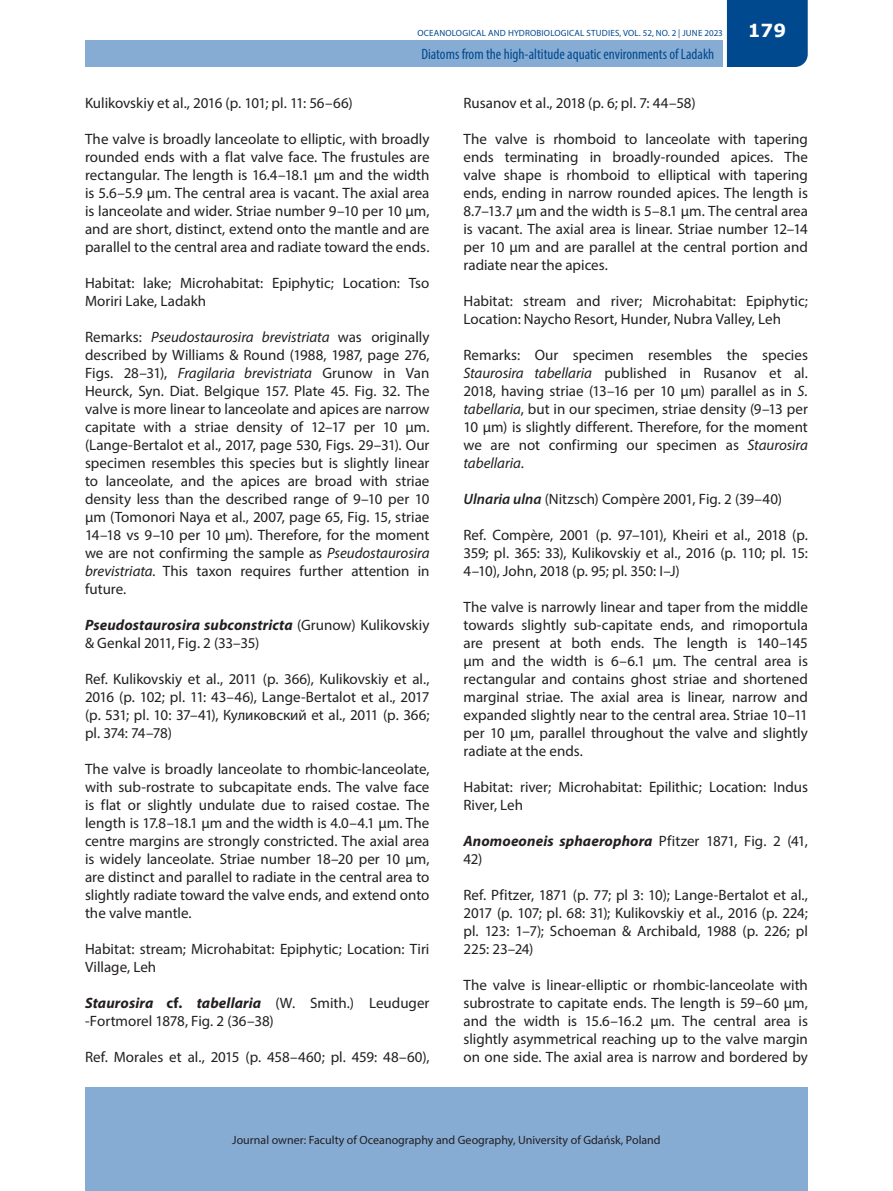
<style>
.page{position:relative;width:893px;height:1191px;background:#fff}
.page>*{position:absolute;margin:0;border:0;box-sizing:border-box;transform-origin:0 0}
.t1{font:700 18px "Verdana";color:#fff}
.t2{font:15px/18px "Myriad Pro";color:#231f20;text-align:justify}
.t3{font:condensed 15px "Myriad Pro";color:#01498e}
.t4{font:12px "Myriad Pro";color:#231f20}
.t5{font:9px "Myriad Pro";letter-spacing:.02em;color:#01498e}
.s1{font-style:italic}
.s2{font-weight:700;font-style:italic}
.s3{font-weight:700}
.s4{font-weight:600;font-style:italic}
</style>
<div class="page">
<div style="left:85px;top:40px;width:637px;height:27px;background:#87acd4"></div>
<div style="left:85px;top:1087px;width:723px;height:104px;background:#87acd4"></div>
<div style="left:727px;top:0;width:81px;height:67px;background:#01498e"></div>
<p class="t5" style="left:417px;top:28px;width:307px">OCEANOLOGICAL AND HYDROBIOLOGICAL STUDIES, VOL. 52, NO. 2 | JUNE 2023</p>
<p class="t3" style="left:421px;top:45px;width:294px">Diatoms from the high-altitude aquatic environments of Ladakh</p>
<p class="t1" style="left:748px;top:18px;width:40px">179</p>
<p class="t2" style="left:85px;top:94px;width:269px">Kulikovskiy et al., 2016 (p. 101; pl. 11: 56–66)</p>
<p class="t2" style="left:85px;top:130px;width:346px">The valve is broadly lanceolate to elliptic, with broadly rounded ends with a flat valve face. The frustules are rectangular. The length is 16.4–18.1 µm and the width is 5.6–5.9 µm. The central area is vacant. The axial area is lanceolate and wider. Striae number 9–10 per 10 µm, and are short, distinct, extend onto the mantle and are parallel to the central area and radiate toward the ends.</p>
<p class="t2" style="left:85px;top:274px;width:346px">Habitat: lake; Microhabitat: Epiphytic; Location: Tso<br>Moriri Lake, Ladakh</p>
<p class="t2" style="left:85px;top:328px;width:346px">Remarks: <span class="s1">Pseudostaurosira brevistriata</span> was originally described by Williams &amp; Round (1988, 1987, page 276, Figs. 28–31), <span class="s1">Fragilaria brevistriata</span> Grunow in Van Heurck, Syn. Diat. Belgique 157. Plate 45. Fig. 32. The valve is more linear to lanceolate and apices are narrow capitate with a striae density of 12–17 per 10 μm. (Lange-Bertalot et al., 2017, page 530, Figs. 29–31). Our specimen resembles this species but is slightly linear to lanceolate, and the apices are broad with striae density less than the described range of 9–10 per 10 µm (Tomonori Naya et al., 2007, page 65, Fig. 15, striae 14–18 vs 9–10 per 10 µm). Therefore, for the moment we are not confirming the sample as <span class="s1">Pseudostaurosira brevistriata.</span> This taxon requires further attention in future.</p>
<p class="t2" style="left:85px;top:616px;width:346px"><span class="s2">Pseudostaurosira subconstricta</span> (Grunow) Kulikovskiy &amp; Genkal 2011, Fig. 2 (33–35)</p>
<p class="t2" style="left:85px;top:670px;width:346px">Ref. Kulikovskiy et al., 2011 (p. 366), Kulikovskiy et al., 2016 (p. 102; pl. 11: 43–46), Lange-Bertalot et al., 2017 (p. 531; pl. 10: 37–41), Куликовский et al., 2011 (p. 366; pl. 374: 74–78)</p>
<p class="t2" style="left:85px;top:760px;width:346px">The valve is broadly lanceolate to rhombic-lanceolate, with sub-rostrate to subcapitate ends. The valve face is flat or slightly undulate due to raised costae. The length is 17.8–18.1 μm and the width is 4.0–4.1 μm. The centre margins are strongly constricted. The axial area is widely lanceolate. Striae number 18–20 per 10 µm, are distinct and parallel to radiate in the central area to slightly radiate toward the valve ends, and extend onto the valve mantle.</p>
<p class="t2" style="left:85px;top:940px;width:346px">Habitat: stream; Microhabitat: Epiphytic; Location: Tiri<br>Village, Leh</p>
<p class="t2" style="left:85px;top:994px;width:346px"><span class="s2">Staurosira</span> <span class="s3">cf.</span> <span class="s2">tabellaria</span> (W. Smith.) Leuduger -Fortmorel 1878, Fig. 2 (36–38)</p>
<p class="t2" style="left:85px;top:1048px;width:346px">Ref. Morales et al., 2015 (p. 458–460; pl. 459: 48–60),</p>
<p class="t2" style="left:463px;top:94px;width:234px">Rusanov et al., 2018 (p. 6; pl. 7: 44–58)</p>
<p class="t2" style="left:463px;top:130px;width:346px">The valve is rhomboid to lanceolate with tapering ends terminating in broadly-rounded apices. The valve shape is rhomboid to elliptical with tapering ends, ending in narrow rounded apices. The length is 8.7–13.7 μm and the width is 5–8.1 μm. The central area is vacant. The axial area is linear. Striae number 12–14 per 10 μm and are parallel at the central portion and radiate near the apices.</p>
<p class="t2" style="left:463px;top:292px;width:346px">Habitat: stream and river; Microhabitat: Epiphytic;<br>Location: Naycho Resort, Hunder, Nubra Valley, Leh</p>
<p class="t2" style="left:463px;top:346px;width:346px">Remarks: Our specimen resembles the species <span class="s1">Staurosira tabellaria</span> published in Rusanov et al.<br>2018, having striae (13–16 per 10 μm) parallel as in <span class="s1">S. tabellaria</span>, but in our specimen, striae density (9–13 per 10 μm) is slightly different. Therefore, for the moment we are not confirming our specimen as <span class="s1">Staurosira tabellaria</span>.</p>
<p class="t2" style="left:463px;top:490px;width:320px"><span class="s4">Ulnaria ulna</span> (Nitzsch) Compère 2001, Fig. 2 (39–40)</p>
<p class="t2" style="left:463px;top:526px;width:346px">Ref. Compère, 2001 (p. 97–101), Kheiri et al., 2018 (p.<br>359; pl. 365: 33), Kulikovskiy et al., 2016 (p. 110; pl. 15:<br>4–10), John, 2018 (p. 95; pl. 350: I–J)</p>
<p class="t2" style="left:463px;top:598px;width:346px">The valve is narrowly linear and taper from the middle towards slightly sub-capitate ends, and rimoportula are present at both ends. The length is 140–145 µm and the width is 6–6.1 µm. The central area is rectangular and contains ghost striae and shortened marginal striae. The axial area is linear, narrow and expanded slightly near to the central area. Striae 10–11 per 10 µm, parallel throughout the valve and slightly radiate at the ends.</p>
<p class="t2" style="left:463px;top:778px;width:346px">Habitat: river; Microhabitat: Epilithic; Location: Indus<br>River, Leh</p>
<p class="t2" style="left:463px;top:832px;width:346px"><span class="s2">Anomoeoneis sphaerophora</span> Pfitzer 1871, Fig. 2 (41,<br>42)</p>
<p class="t2" style="left:463px;top:886px;width:346px">Ref. Pfitzer, 1871 (p. 77; pl 3: 10); Lange-Bertalot et al., 2017 (p. 107; pl. 68: 31); Kulikovskiy et al., 2016 (p. 224; pl. 123: 1–7); Schoeman &amp; Archibald, 1988 (p. 226; pl 225: 23–24)</p>
<p class="t2" style="left:463px;top:976px;width:346px">The valve is linear-elliptic or rhombic-lanceolate with subrostrate to capitate ends. The length is 59–60 µm, and the width is 15.6–16.2 µm. The central area is slightly asymmetrical reaching up to the valve margin on one side. The axial area is narrow and bordered by</p>
<p class="t4" style="left:232px;top:1132px;width:430px">Journal owner: Faculty of Oceanography and Geography, University of Gdańsk, Poland</p>
</div>
